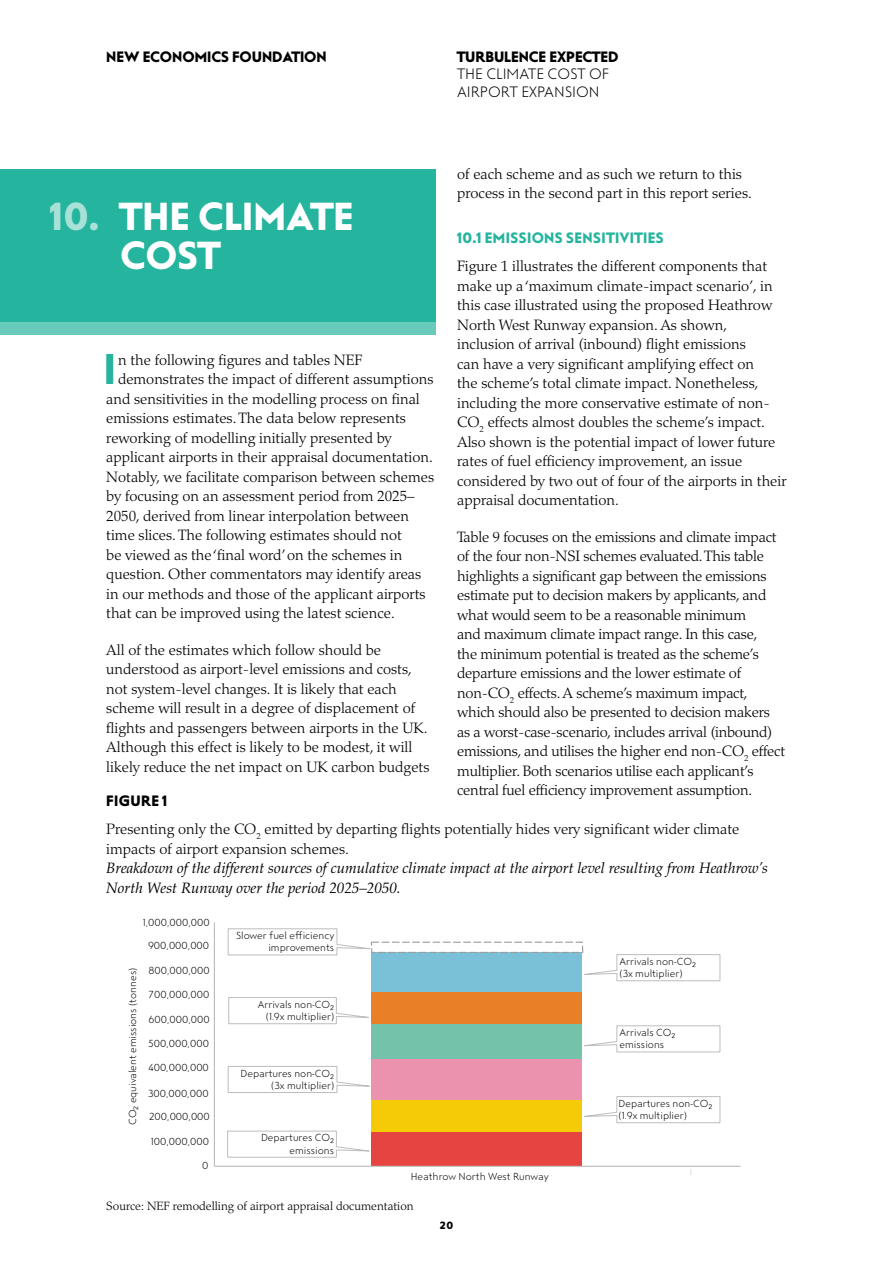
<style>
.page{position:relative;width:893px;height:1263px;background:#fff}
.page>*{position:absolute;margin:0;border:0;box-sizing:border-box;transform-origin:0 0}
.t1{font:42.9px "Steagal Bo";color:#25b49e}
.t2{font:39px/39px "Steagal Bo";letter-spacing:.01em;color:#fff}
.t3{font:300 15px/19.5px "Palatino LT Std";color:#000}
.t4{font:italic 15px/19.5px "Palatino LT Std";color:#000}
.t5{font:15px "Steagal Bo";color:#000}
.t6{font:15px/17.2px "Steagal Li";color:#000}
.t7{font:15px "Steagal Bo";letter-spacing:.03em;color:#25b49e}
.t8{font:300 12px "Palatino LT Std";color:#000}
.t9{font:10.5px "Steagal Bo";color:#000}
.t10{font:10.2px/12.3px "Steagal Li";color:#000;text-align:right}
.s1{color:#a8e1d8}
</style>
<div class="page">
<div style="left:0;top:169px;width:436px;height:159px;background:#25b49e"></div>
<div style="left:0;top:322px;width:436px;height:13px;background:#67cabb"></div>
<div style="left:371px;top:1131px;width:211px;height:35px;background:#e64440"></div>
<div style="left:371px;top:1100px;width:211px;height:31px;background:#f5cb08"></div>
<div style="left:371px;top:1059px;width:211px;height:41px;background:#eb92af"></div>
<div style="left:371px;top:1024px;width:211px;height:35px;background:#74c2a9"></div>
<div style="left:371px;top:992px;width:211px;height:32px;background:#e97f27"></div>
<div style="left:371px;top:952px;width:211px;height:40px;background:#7ac1d8"></div>
<div style="left:371px;top:942px;width:212px;height:11px;border:1px dashed #9d9d9c"></div>
<hr style="left:214px;top:922px;width:1px;height:244px;background:#b3b2b2">
<hr style="left:214px;top:1166px;width:527px;height:1px;background:#b3b2b2">
<svg style="left:227px;top:928px;width:143px;height:28px"></svg>
<svg style="left:228px;top:997px;width:141px;height:27px"></svg>
<svg style="left:227px;top:1066px;width:143px;height:27px"></svg>
<svg style="left:227px;top:1130px;width:142px;height:28px"></svg>
<svg style="left:584px;top:954px;width:137px;height:27px"></svg>
<svg style="left:584px;top:1025px;width:137px;height:28px"></svg>
<svg style="left:584px;top:1096px;width:137px;height:27px"></svg>
<p class="t5" style="left:106px;top:48px;width:222px">NEW ECONOMICS FOUNDATION</p>
<p class="t5" style="left:457px;top:48px;width:163px">TURBULENCE EXPECTED</p>
<p class="t6" style="left:457px;top:66px;width:154px">THE CLIMATE COST OF<br>AIRPORT EXPANSION</p>
<p class="t3" style="left:457px;top:164px;width:296px">of each scheme and as such we return to this process in the second part in this report series.</p>
<p class="t7" style="left:457px;top:230px;width:208px">10.1 EMISSIONS SENSITIVITIES</p>
<p class="t3" style="left:457px;top:257px;width:331px">Figure 1 illustrates the different components that make up a ‘maximum climate-impact scenario’, in this case illustrated using the proposed Heathrow North West Runway expansion. As shown, inclusion of arrival (inbound) flight emissions<br>can have a very significant amplifying effect on<br>the scheme’s total climate impact. Nonetheless, including the more conservative estimate of non-CO<sub>2</sub> effects almost doubles the scheme’s impact.<br>Also shown is the potential impact of lower future rates of fuel efficiency improvement, an issue considered by two out of four of the airports in their appraisal documentation.</p>
<p class="t3" style="left:457px;top:527px;width:329px">Table 9 focuses on the emissions and climate impact of the four non-NSI schemes evaluated. This table highlights a significant gap between the emissions estimate put to decision makers by applicants, and what would seem to be a reasonable minimum<br>and maximum climate impact range. In this case,<br>the minimum potential is treated as the scheme’s departure emissions and the lower estimate of non-CO<sub>2</sub> effects. A scheme’s maximum impact, which should also be presented to decision makers as a worst-case-scenario, includes arrival (inbound) emissions, and utilises the higher end non-CO<sub>2</sub> effect multiplier. Both scenarios utilise each applicant’s central fuel efficiency improvement assumption.</p>
<h2 class="t2" style="left:120px;top:197px;width:235px;text-indent:-70px"><span class="s1">10.</span> THE CLIMATE<br>COST</h2>
<h1 class="t1" style="left:104px;top:345px;width:14px">I</h1>
<p class="t3" style="left:118px;top:350px;width:246px">n the following figures and tables NEF</p>
<p class="t3" style="left:118px;top:370px;width:317px">demonstrates the impact of different assumptions</p>
<p class="t3" style="left:106px;top:389px;width:315px">and sensitivities in the modelling process on final</p>
<p class="t3" style="left:106px;top:409px;width:301px">emissions estimates. The data below represents</p>
<p class="t3" style="left:106px;top:428px;width:287px">reworking of modelling initially presented by</p>
<p class="t3" style="left:106px;top:448px;width:328px">applicant airports in their appraisal documentation.</p>
<p class="t3" style="left:106px;top:467px;width:329px">Notably, we facilitate comparison between schemes</p>
<p class="t3" style="left:106px;top:487px;width:310px">by focusing on an assessment period from 2025–</p>
<p class="t3" style="left:106px;top:506px;width:304px">2050, derived from linear interpolation between</p>
<p class="t3" style="left:106px;top:526px;width:297px">time slices. The following estimates should not</p>
<p class="t3" style="left:106px;top:545px;width:298px">be viewed as the ‘final word’ on the schemes in</p>
<p class="t3" style="left:106px;top:565px;width:316px">question. Other commentators may identify areas</p>
<p class="t3" style="left:106px;top:584px;width:321px">in our methods and those of the applicant airports</p>
<p class="t3" style="left:106px;top:604px;width:290px">that can be improved using the latest science.</p>
<p class="t3" style="left:106px;top:640px;width:325px">All of the estimates which follow should be understood as airport-level emissions and costs, not system-level changes. It is likely that each scheme will result in a degree of displacement of flights and passengers between airports in the UK.<br>Although this effect is likely to be modest, it will likely reduce the net impact on UK carbon budgets</p>
<p class="t5" style="left:106px;top:792px;width:62px">FIGURE 1</p>
<p class="t3" style="left:106px;top:820px;width:635px">Presenting only the CO<sub>2</sub> emitted by departing flights potentially hides very significant wider climate impacts of airport expansion schemes.</p>
<p class="t4" style="left:106px;top:859px;width:663px">Breakdown of the different sources of cumulative climate impact at the airport level resulting from Heathrow’s<br>North West Runway over the period 2025–2050.</p>
<p class="t10" style="left:143px;top:917px;width:68px">1,000,000,000</p>
<p class="t10" style="left:148px;top:940px;width:63px">900,000,000</p>
<p class="t10" style="left:149px;top:964px;width:63px">800,000,000</p>
<p class="t10" style="left:149px;top:988px;width:62px">700,000,000</p>
<p class="t10" style="left:149px;top:1013px;width:63px">600,000,000</p>
<p class="t10" style="left:149px;top:1037px;width:62px">500,000,000</p>
<p class="t10" style="left:149px;top:1062px;width:62px">400,000,000</p>
<p class="t10" style="left:148px;top:1087px;width:62px">300,000,000</p>
<p class="t10" style="left:149px;top:1111px;width:62px">200,000,000</p>
<p class="t10" style="left:151px;top:1136px;width:60px">100,000,000</p>
<p class="t10" style="left:202px;top:1159px;width:8px">0</p>
<p class="t10" style="left:127px;top:1125px;width:159px;rotate:-90deg">CO₂ equivalent emissions (tonnes)</p>
<p class="t10" style="left:236px;top:929px;width:100px">Slower fuel efficiency improvements</p>
<p class="t10" style="left:258px;top:998px;width:78px">Arrivals non-CO₂ (1.9x multiplier)</p>
<p class="t10" style="left:241px;top:1067px;width:95px">Departures non-CO₂ (3x multiplier)</p>
<p class="t10" style="left:261px;top:1132px;width:75px">Departures CO₂ emissions</p>
<p class="t10" style="left:411px;top:1171px;width:139px">Heathrow North West Runway</p>
<p class="t8" style="left:106px;top:1199px;width:309px">Source: NEF remodelling of airport appraisal documentation</p>
<p class="t9" style="left:440px;top:1219px;width:15px">20</p>
<p class="t10" style="left:620px;top:955px;width:78px;text-align:left">Arrivals non-CO₂ (3x multiplier)</p>
<p class="t10" style="left:620px;top:1026px;width:57px;text-align:left">Arrivals CO₂ emissions</p>
<p class="t10" style="left:619px;top:1097px;width:95px;text-align:left">Departures non-CO₂ (1.9x multiplier)</p>
</div>
